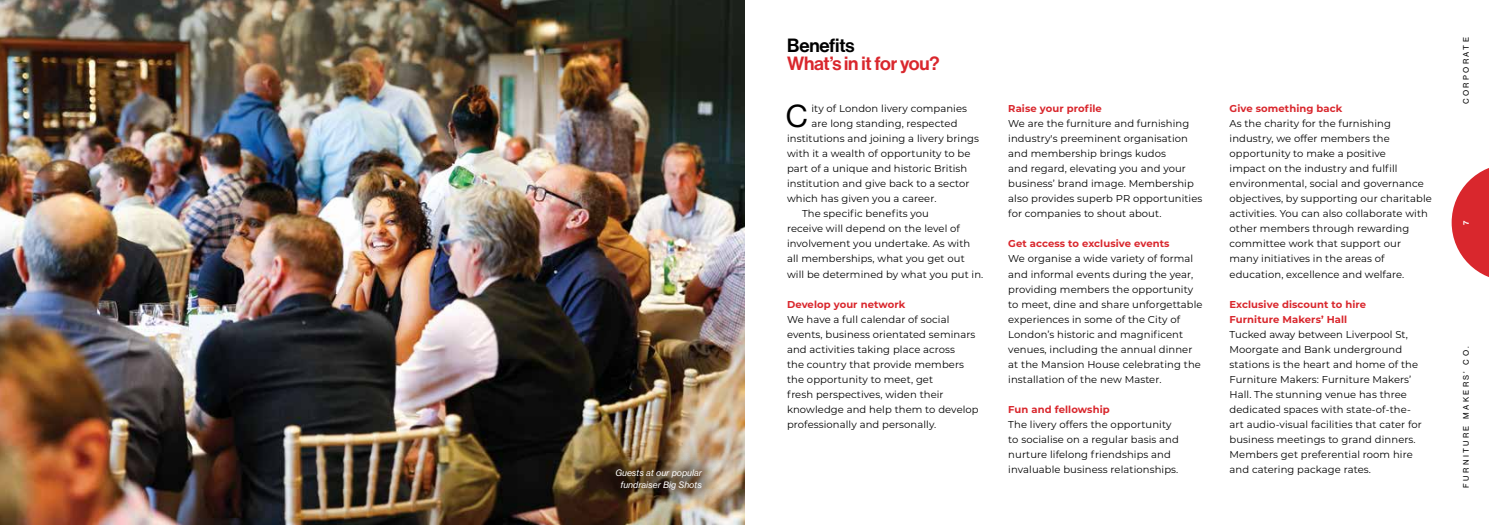
<style>
.page{position:relative;width:1489px;height:525px;background:#fff}
.page>*{position:absolute;margin:0;border:0;box-sizing:border-box;transform-origin:0 0}
.t1{font:31px "N Haas Grotesk DS Pro 55 Rg";color:#000}
.t2{font:18.75px "N Haas Grotesk DS Pro 65 Md";letter-spacing:-.01em;color:#d9272d}
.t3{font:18.75px "N Haas Grotesk DS Pro 65 Md";letter-spacing:-.01em;color:#000}
.t4{font:10px/15px "Montserrat";letter-spacing:.01em;color:#000}
.t5{font:700 10px/15px "Montserrat";letter-spacing:.01em;color:#d9272d}
.t6{font:8.75px/11.2px "N Haas Grotesk TX Pro 56 It";color:#fff;text-align:center}
.t7{font:7.5px "N Haas Grotesk TX Pro 55 Rg";letter-spacing:.315em;color:#000}
.t8{font:7.5px "N Haas Grotesk TX Pro 75 Bd";color:#fff}
</style>
<div class="page">
<svg style="left:1451px;top:168px;width:37px;height:109px"></svg>
<img style="left:0;top:0;width:744px;height:524px">
<div style="left:593px;top:446px;width:131px;height:66px;background:#000;opacity:.5"></div>
<p class="t6" style="left:615px;top:467px;width:88px">Guests at our popular fundraiser Big Shots</p>
<h2 class="t3" style="left:787px;top:34px;width:69px">Benefits</h2>
<h2 class="t2" style="left:787px;top:53px;width:154px">What’s in it for you?</h2>
<h1 class="t1" style="left:785px;top:99px;width:23px">C</h1>
<p class="t4" style="left:811px;top:101px;width:157px">ity of London livery companies</p>
<p class="t4" style="left:811px;top:116px;width:147px">are long standing, respected</p>
<p class="t4" style="left:787px;top:131px;width:193px">institutions and joining a livery brings</p>
<p class="t4" style="left:787px;top:146px;width:185px">with it a wealth of opportunity to be</p>
<p class="t4" style="left:787px;top:161px;width:182px">part of a unique and historic British</p>
<p class="t4" style="left:787px;top:176px;width:184px">institution and give back to a sector</p>
<p class="t4" style="left:787px;top:191px;width:151px">which has given you a career.</p>
<p class="t4" style="left:802px;top:206px;width:128px">The specific benefits you</p>
<p class="t4" style="left:787px;top:221px;width:174px">receive will depend on the level of</p>
<p class="t4" style="left:787px;top:236px;width:185px">involvement you undertake. As with</p>
<p class="t4" style="left:787px;top:251px;width:179px">all memberships, what you get out</p>
<p class="t4" style="left:787px;top:266px;width:198px">will be determined by what you put in.</p>
<p class="t5" style="left:787px;top:296px;width:120px">Develop your network</p>
<p class="t4" style="left:787px;top:311px;width:193px">We have a full calendar of social events, business orientated seminars and activities taking place across<br>the country that provide members the opportunity to meet, get<br>fresh perspectives, widen their knowledge and help them to develop professionally and personally.</p>
<p class="t5" style="left:1008px;top:101px;width:95px">Raise your profile</p>
<p class="t4" style="left:1008px;top:116px;width:196px">We are the furniture and furnishing industry's preeminent organisation and membership brings kudos<br>and regard, elevating you and your business’ brand image. Membership also provides superb PR opportunities for companies to shout about.</p>
<p class="t5" style="left:1008px;top:236px;width:163px">Get access to exclusive events</p>
<p class="t4" style="left:1008px;top:251px;width:196px">We organise a wide variety of formal and informal events during the year, providing members the opportunity to meet, dine and share unforgettable experiences in some of the City of London’s historic and magnificent venues, including the annual dinner at the Mansion House celebrating the installation of the new Master.</p>
<p class="t5" style="left:1008px;top:401px;width:103px">Fun and fellowship</p>
<p class="t4" style="left:1008px;top:416px;width:172px">The livery offers the opportunity to socialise on a regular basis and nurture lifelong friendships and invaluable business relationships.</p>
<p class="t5" style="left:1229px;top:101px;width:114px">Give something back</p>
<p class="t4" style="left:1229px;top:116px;width:204px">As the charity for the furnishing industry, we offer members the opportunity to make a positive<br>impact on the industry and fulfill environmental, social and governance objectives, by supporting our charitable activities. You can also collaborate with other members through rewarding committee work that support our many initiatives in the areas of education, excellence and welfare.</p>
<p class="t5" style="left:1229px;top:296px;width:138px">Exclusive discount to hire<br>Furniture Makers’ Hall</p>
<p class="t4" style="left:1229px;top:326px;width:194px">Tucked away between Liverpool St, Moorgate and Bank underground stations is the heart and home of the Furniture Makers: Furniture Makers’ Hall. The stunning venue has three dedicated spaces with state-of-the&shy;art audio-visual facilities that cater for business meetings to grand dinners.<br>Members get preferential room hire and catering package rates.</p>
<p class="t7" style="left:1461px;top:104px;width:68px;rotate:-90deg">CORPORATE</p>
<p class="t8" style="left:1460px;top:224px;width:6px;rotate:-90deg">7</p>
<p class="t7" style="left:1461px;top:487px;width:142px;rotate:-90deg">FURNITURE MAKERS’ CO.</p>
</div>
